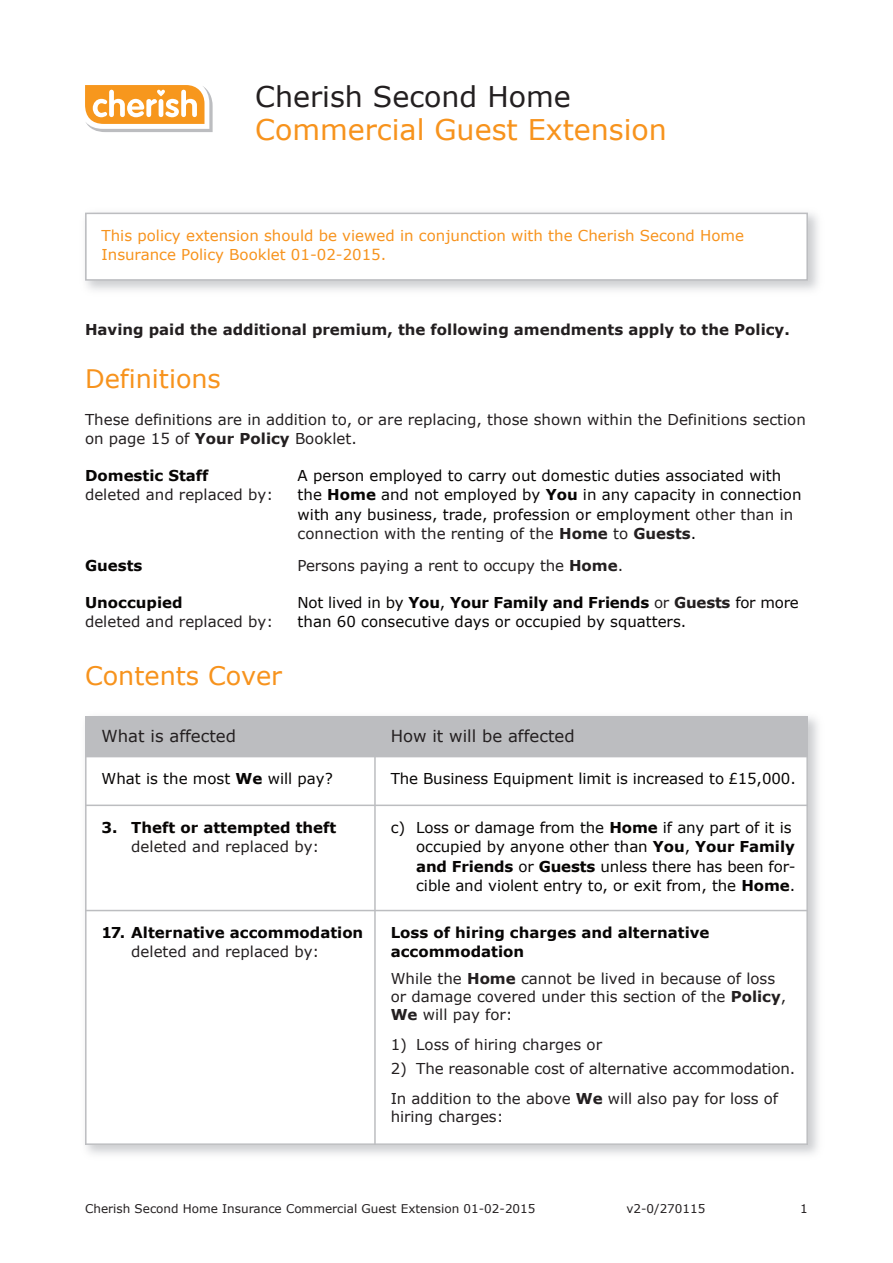
<style>
.page{position:relative;width:893px;height:1263px;background:#fff}
.page>*{position:absolute;margin:0;border:0;box-sizing:border-box;transform-origin:0 0}
.t1{font:28.5px "Verdana";color:#f7931d}
.t2{font:28.5px "Verdana";color:#231f20}
.t3{font:25.5px "Verdana";color:#f7931d}
.t4{font:16.5px "Verdana";color:#231f20}
.t5{font:15px/19.5px "Verdana";color:#070504}
.t6{font:15px/18px "Verdana";color:#231f20}
.t7{font:700 15px/19.5px "Verdana";color:#070504}
.t8{font:15px/19.5px "Verdana";color:#f7931d}
.t9{font:700 15px "Verdana";color:#231f20}
.t10{font:12px "Verdana";color:#231f20}
.s1{font-weight:700}
.s2{color:#231f20}
.s3{font-weight:700;color:#231f20}
.s4{font-weight:400}
.s5{font-weight:400;color:#231f20}
</style>
<div class="page">
<svg style="left:85px;top:85px;width:128px;height:47px"></svg>
<div style="left:85px;top:213px;width:723px;height:68px;border:2px solid #bcbdc0"></div>
<div style="left:85px;top:716px;width:290px;height:41px;background:#bcbdc0"></div>
<div style="left:375px;top:716px;width:433px;height:41px;background:#bcbdc0"></div>
<hr style="left:85px;top:716px;width:2px;height:429px;background:#bcbdc0">
<hr style="left:374px;top:716px;width:2px;height:429px;background:#bcbdc0">
<hr style="left:806px;top:716px;width:2px;height:429px;background:#bcbdc0">
<hr style="left:85px;top:804px;width:723px;height:2px;background:#bcbdc0">
<hr style="left:85px;top:910px;width:723px;height:1px;background:#bcbdc0">
<hr style="left:85px;top:1143px;width:723px;height:2px;background:#bcbdc0">
<h1 class="t2" style="left:255px;top:78px;width:317px">Cherish Second Home</h1>
<h1 class="t1" style="left:255px;top:111px;width:413px">Commercial Guest Extension</h1>
<p class="t8" style="left:102px;top:225px;width:644px">This policy extension should be viewed in conjunction with the Cherish Second Home<br>Insurance Policy Booklet 01-02-2015.</p>
<p class="t9" style="left:85px;top:320px;width:706px">Having paid the additional premium, the following amendments apply to the Policy.</p>
<h2 class="t3" style="left:85px;top:363px;width:137px">Definitions</h2>
<p class="t6" style="left:85px;top:409px;width:722px;line-height:19.5px">These definitions are in addition to, or are replacing, those shown within the Definitions section on page 15 of <span class="s1">Your Policy</span> Booklet.</p>
<p class="t7" style="left:85px;top:465px;width:125px">Domestic Staff</p>
<p class="t5" style="left:298px;top:465px;width:485px">A person employed to carry out domestic duties associated with</p>
<p class="t6" style="left:85px;top:485px;width:190px">deleted and replaced by:</p>
<p class="t5" style="left:298px;top:484px;width:505px">the <span class="s1">Home</span> and not employed by <span class="s1">You</span> in any capacity in connection with any business, trade, profession or employment <span class="s2">other than in connection with the renting of the</span> <span class="s3">Home</span> <span class="s2">to</span> <span class="s3">Guests</span>.</p>
<p class="t7" style="left:85px;top:556px;width:59px">Guests</p>
<p class="t6" style="left:298px;top:556px;width:327px">Persons paying a rent to occupy the <span class="s1">Home</span>.</p>
<p class="t7" style="left:85px;top:592px;width:99px">Unoccupied</p>
<p class="t7" style="left:298px;top:592px;width:503px"><span class="s4">Not lived in by</span> You<span class="s4">,</span> Your Family and Friends <span class="s5">or</span> <span class="s2">Guests</span> <span class="s4">for more</span></p>
<p class="t6" style="left:85px;top:612px;width:190px">deleted and replaced by:</p>
<p class="t5" style="left:298px;top:612px;width:390px">than 60 consecutive days or occupied by squatters.</p>
<h2 class="t3" style="left:85px;top:660px;width:199px">Contents Cover</h2>
<p class="t4" style="left:102px;top:725px;width:136px">What is affected</p>
<p class="t4" style="left:391px;top:725px;width:185px">How it will be affected</p>
<p class="t5" style="left:102px;top:768px;width:233px">What is the most <span class="s1">We</span> will pay?</p>
<p class="t5" style="left:391px;top:768px;width:407px">The Business Equipment limit is increased to £15,000.</p>
<p class="t7" style="left:102px;top:817px;width:236px">3. Theft or attempted theft</p>
<p class="t6" style="left:131px;top:837px;width:190px">deleted and replaced by:</p>
<p class="t5" style="left:416px;top:817px;width:381px;text-indent:-26px">c) Loss or damage from the <span class="s1">Home</span> if any part of it is occupied by anyone other than <span class="s1">You</span>, <span class="s1">Your Family and Friends</span> or <span class="s1">Guests</span> unless there has been for&shy;cible and violent entry to, or exit from, the <span class="s1">Home</span>.</p>
<p class="t7" style="left:102px;top:922px;width:263px">17. Alternative accommodation</p>
<p class="t6" style="left:131px;top:942px;width:190px">deleted and replaced by:</p>
<p class="t7" style="left:391px;top:922px;width:320px">Loss of hiring charges and alternative accommodation</p>
<p class="t6" style="left:391px;top:969px;width:397px">While the <span class="s1">Home</span> cannot be lived in because of loss or damage covered under this section of the <span class="s1">Policy</span>,<br><span class="s1">We</span> will pay for:</p>
<p class="t6" style="left:391px;top:1035px;width:213px">1) Loss of hiring charges or</p>
<p class="t6" style="left:391px;top:1052px;width:406px;line-height:30.8px">2) The reasonable cost of alternative accommodation.<br>In addition to the above <span class="s1">We</span> will also pay for loss of</p>
<p class="t6" style="left:391px;top:1107px;width:114px">hiring charges:</p>
<p class="t10" style="left:85px;top:1200px;width:452px">Cherish Second Home Insurance Commercial Guest Extension 01-02-2015</p>
<p class="t10" style="left:626px;top:1200px;width:81px">v2-0/270115</p>
<p class="t10" style="left:800px;top:1200px;width:9px">1</p>
</div>
